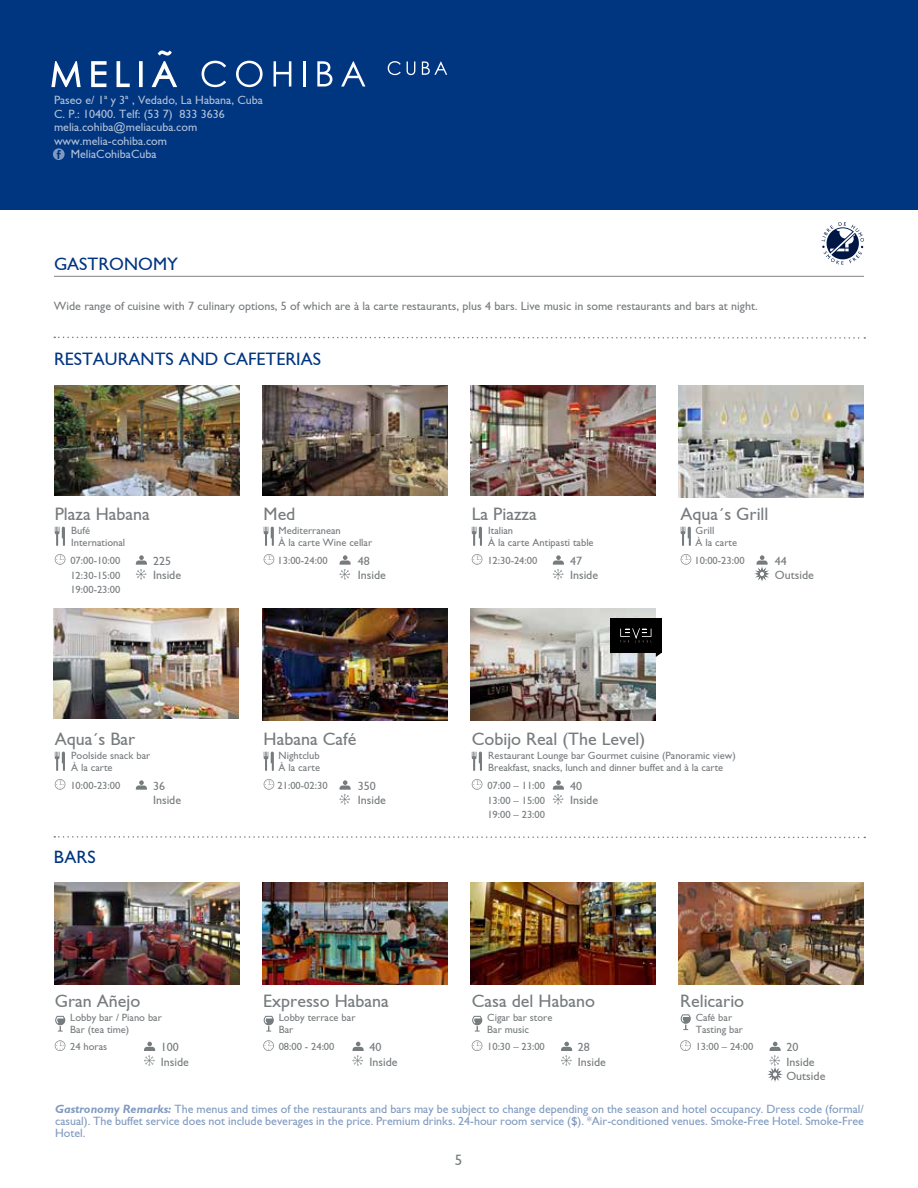
<style>
.page{position:relative;width:918px;height:1188px;background:#fff}
.page>*{position:absolute;margin:0;border:0;box-sizing:border-box;transform-origin:0 0}
.t1{font:18px "Gill Sans";color:#767b7d}
.t2{font:18px "Gill Sans";color:#003580}
.t3{font:18px "Gill Sans Std";color:#003580}
.t4{font:15px "Gill Sans";color:#767b7d}
.t5{font:12px/12px "Gill Sans";color:#809ac0;text-align:justify}
.t6{font:12px/14.9px "Gill Sans";color:#767b7d}
.t7{font:12px "Gill Sans";color:#fff}
.t8{font:10.5px/12px "Gill Sans";color:#767b7d}
.s1{font-weight:700;font-style:italic}
</style>
<div class="page">
<div style="left:0;top:0;width:918px;height:210px;background:#003580"></div>
<svg style="left:202px;top:61px;width:24px;height:26px"></svg>
<svg style="left:236px;top:61px;width:27px;height:26px"></svg>
<svg style="left:274px;top:61px;width:17px;height:26px"></svg>
<hr style="left:303px;top:61px;width:3px;height:26px;background:#fff">
<svg style="left:317px;top:61px;width:15px;height:26px"></svg>
<svg style="left:341px;top:61px;width:24px;height:26px"></svg>
<svg style="left:51px;top:50px;width:126px;height:37px"></svg>
<svg style="left:388px;top:61px;width:13px;height:14px"></svg>
<svg style="left:407px;top:61px;width:8px;height:14px"></svg>
<svg style="left:422px;top:61px;width:25px;height:14px"></svg>
<svg style="left:53px;top:148px;width:12px;height:12px"></svg>
<img style="left:54px;top:386px;width:186px;height:110px">
<img style="left:262px;top:386px;width:186px;height:110px">
<img style="left:470px;top:386px;width:186px;height:110px">
<svg style="left:55px;top:554px;width:10px;height:11px"></svg>
<svg style="left:136px;top:555px;width:11px;height:24px"></svg>
<svg style="left:264px;top:554px;width:10px;height:11px"></svg>
<svg style="left:340px;top:555px;width:11px;height:24px"></svg>
<svg style="left:55px;top:1040px;width:10px;height:11px"></svg>
<svg style="left:144px;top:1042px;width:11px;height:24px"></svg>
<svg style="left:54px;top:836px;width:811px;height:3px"></svg>
<svg style="left:55px;top:526px;width:10px;height:20px"></svg>
<svg style="left:264px;top:526px;width:10px;height:20px"></svg>
<svg style="left:55px;top:1016px;width:10px;height:16px"></svg>
<img style="left:53px;top:609px;width:186px;height:110px">
<svg style="left:472px;top:554px;width:10px;height:11px"></svg>
<svg style="left:553px;top:555px;width:11px;height:24px"></svg>
<svg style="left:681px;top:554px;width:10px;height:11px"></svg>
<svg style="left:757px;top:555px;width:11px;height:25px"></svg>
<svg style="left:472px;top:526px;width:10px;height:20px"></svg>
<svg style="left:681px;top:526px;width:10px;height:20px"></svg>
<img style="left:678px;top:386px;width:186px;height:111px">
<img style="left:262px;top:609px;width:186px;height:112px">
<img style="left:470px;top:609px;width:186px;height:112px">
<svg style="left:55px;top:779px;width:10px;height:11px"></svg>
<svg style="left:136px;top:780px;width:11px;height:10px"></svg>
<svg style="left:264px;top:779px;width:10px;height:11px"></svg>
<svg style="left:340px;top:780px;width:11px;height:24px"></svg>
<svg style="left:55px;top:751px;width:10px;height:20px"></svg>
<svg style="left:264px;top:751px;width:10px;height:20px"></svg>
<svg style="left:472px;top:779px;width:10px;height:11px"></svg>
<svg style="left:553px;top:780px;width:11px;height:24px"></svg>
<svg style="left:472px;top:751px;width:10px;height:20px"></svg>
<img style="left:54px;top:883px;width:186px;height:102px">
<img style="left:262px;top:883px;width:186px;height:102px">
<img style="left:470px;top:883px;width:186px;height:102px">
<img style="left:678px;top:883px;width:186px;height:102px">
<svg style="left:263px;top:1040px;width:11px;height:11px"></svg>
<svg style="left:353px;top:1042px;width:11px;height:24px"></svg>
<svg style="left:264px;top:1016px;width:10px;height:16px"></svg>
<svg style="left:472px;top:1040px;width:10px;height:11px"></svg>
<svg style="left:561px;top:1042px;width:11px;height:24px"></svg>
<svg style="left:472px;top:1016px;width:10px;height:16px"></svg>
<svg style="left:680px;top:1040px;width:11px;height:11px"></svg>
<svg style="left:770px;top:1042px;width:11px;height:38px"></svg>
<svg style="left:681px;top:1014px;width:10px;height:16px"></svg>
<div style="left:610px;top:618px;width:52px;height:35px;background:#000"></div>
<svg style="left:620px;top:628px;width:32px;height:14px"></svg>
<svg style="left:656px;top:653px;width:5px;height:4px"></svg>
<hr style="left:54px;top:276px;width:810px;height:1px;background:#000">
<svg style="left:54px;top:336px;width:811px;height:3px"></svg>
<svg style="left:821px;top:222px;width:43px;height:43px"></svg>
<p class="t7" style="left:54px;top:93px;width:210px">Paseo e/ 1ª y 3ª , Vedado, La Habana, Cuba</p>
<p class="t7" style="left:54px;top:107px;width:172px">C. P.: 10400. Telf: (53 7) 833 3636</p>
<p class="t7" style="left:54px;top:120px;width:145px">melia.cohiba@meliacuba.com</p>
<p class="t7" style="left:54px;top:134px;width:115px">www.melia-cohiba.com</p>
<p class="t7" style="left:71px;top:147px;width:87px">MeliaCohibaCuba</p>
<h1 class="t2" style="left:54px;top:254px;width:125px">GASTRONOMY</h1>
<p class="t6" style="left:54px;top:298px;width:705px">Wide range of cuisine with 7 culinary options, 5 of which are à la carte restaurants, plus 4 bars. Live music in some restaurants and bars at night.</p>
<h1 class="t2" style="left:54px;top:349px;width:269px">RESTAURANTS AND CAFETERIAS</h1>
<h1 class="t1" style="left:55px;top:503px;width:97px">Plaza Habana</h1>
<p class="t8" style="left:70px;top:554px;width:51px">07:00-10:00</p>
<p class="t6" style="left:153px;top:553px;width:19px">225</p>
<p class="t8" style="left:70px;top:569px;width:51px">12:30-15:00</p>
<p class="t6" style="left:153px;top:568px;width:30px">Inside</p>
<p class="t8" style="left:70px;top:583px;width:51px">19:00-23:00</p>
<h1 class="t1" style="left:264px;top:503px;width:33px">Med</h1>
<p class="t8" style="left:278px;top:554px;width:51px">13:00-24:00</p>
<p class="t6" style="left:358px;top:553px;width:30px">48<br>Inside</p>
<p class="t8" style="left:71px;top:525px;width:55px">Bufé<br>International</p>
<p class="t8" style="left:279px;top:525px;width:95px">Mediterranean<br>À la carte Wine cellar</p>
<h1 class="t1" style="left:264px;top:728px;width:94px">Habana Café</h1>
<p class="t8" style="left:278px;top:779px;width:51px">21:00-02:30</p>
<p class="t6" style="left:358px;top:778px;width:30px">350<br>Inside</p>
<h1 class="t1" style="left:55px;top:728px;width:82px">Aqua´s Bar</h1>
<p class="t8" style="left:70px;top:779px;width:51px">10:00-23:00</p>
<p class="t6" style="left:153px;top:778px;width:30px">36<br>Inside</p>
<p class="t8" style="left:71px;top:750px;width:81px">Poolside snack bar<br>À la carte</p>
<p class="t8" style="left:279px;top:750px;width:43px">Nightclub<br>À la carte</p>
<h1 class="t3" style="left:54px;top:846px;width:43px">BARS</h1>
<h1 class="t1" style="left:681px;top:503px;width:89px">Aqua´s Grill</h1>
<p class="t8" style="left:695px;top:554px;width:51px">10:00-23:00</p>
<p class="t6" style="left:775px;top:553px;width:40px">44<br>Outside</p>
<h1 class="t1" style="left:472px;top:503px;width:67px">La Piazza</h1>
<p class="t8" style="left:487px;top:554px;width:51px">12:30-24:00</p>
<p class="t6" style="left:570px;top:553px;width:30px">47<br>Inside</p>
<p class="t8" style="left:488px;top:525px;width:107px">Italian<br>À la carte Antipasti table</p>
<p class="t8" style="left:696px;top:525px;width:43px">Grill<br>À la carte</p>
<h1 class="t1" style="left:472px;top:728px;width:175px">Cobijo Real (The Level)</h1>
<p class="t8" style="left:487px;top:779px;width:59px">07:00 – 11:00</p>
<p class="t6" style="left:570px;top:778px;width:13px">40</p>
<p class="t8" style="left:487px;top:794px;width:59px">13:00 – 15:00</p>
<p class="t6" style="left:570px;top:793px;width:30px">Inside</p>
<p class="t8" style="left:487px;top:808px;width:59px">19:00 – 23:00</p>
<p class="t8" style="left:488px;top:750px;width:249px">Restaurant Lounge bar Gourmet cuisine (Panoramic view)<br>Breakfast, snacks, lunch and dinner buffet and à la carte</p>
<h1 class="t1" style="left:55px;top:991px;width:87px">Gran Añejo</h1>
<p class="t8" style="left:70px;top:1041px;width:39px">24 horas</p>
<p class="t6" style="left:161px;top:1039px;width:30px">100<br>Inside</p>
<p class="t5" style="left:55px;top:1103px;width:810px"><span class="s1">Gastronomy Remarks:</span> The menus and times of the restaurants and bars may be subject to change depending on the season and hotel occupancy. Dress code (formal/ casual). The buffet service does not include beverages in the price. Premium drinks. 24-hour room service ($). *Air-conditioned venues. Smoke-Free Hotel. Smoke-Free Hotel.</p>
<h1 class="t1" style="left:472px;top:991px;width:125px">Casa del Habano</h1>
<p class="t8" style="left:487px;top:1041px;width:59px">10:30 – 23:00</p>
<p class="t6" style="left:578px;top:1039px;width:30px">28<br>Inside</p>
<h1 class="t1" style="left:263px;top:991px;width:127px">Expresso Habana</h1>
<p class="t8" style="left:279px;top:1041px;width:57px">08:00 - 24:00</p>
<p class="t6" style="left:369px;top:1039px;width:30px">40<br>Inside</p>
<h1 class="t1" style="left:680px;top:991px;width:65px">Relicario</h1>
<p class="t8" style="left:696px;top:1041px;width:59px">13:00 – 24:00</p>
<p class="t6" style="left:786px;top:1040px;width:40px;line-height:14.4px">20<br>Inside<br>Outside</p>
<p class="t8" style="left:696px;top:1012px;width:49px">Café bar<br>Tasting bar</p>
<p class="t8" style="left:487px;top:1012px;width:67px">Cigar bar store<br>Bar music</p>
<p class="t8" style="left:70px;top:1012px;width:93px">Lobby bar / Piano bar<br>Bar (tea time)</p>
<p class="t8" style="left:279px;top:1012px;width:78px">Lobby terrace bar<br>Bar</p>
<h2 class="t4" style="left:455px;top:1151px;width:9px">5</h2>
</div>
